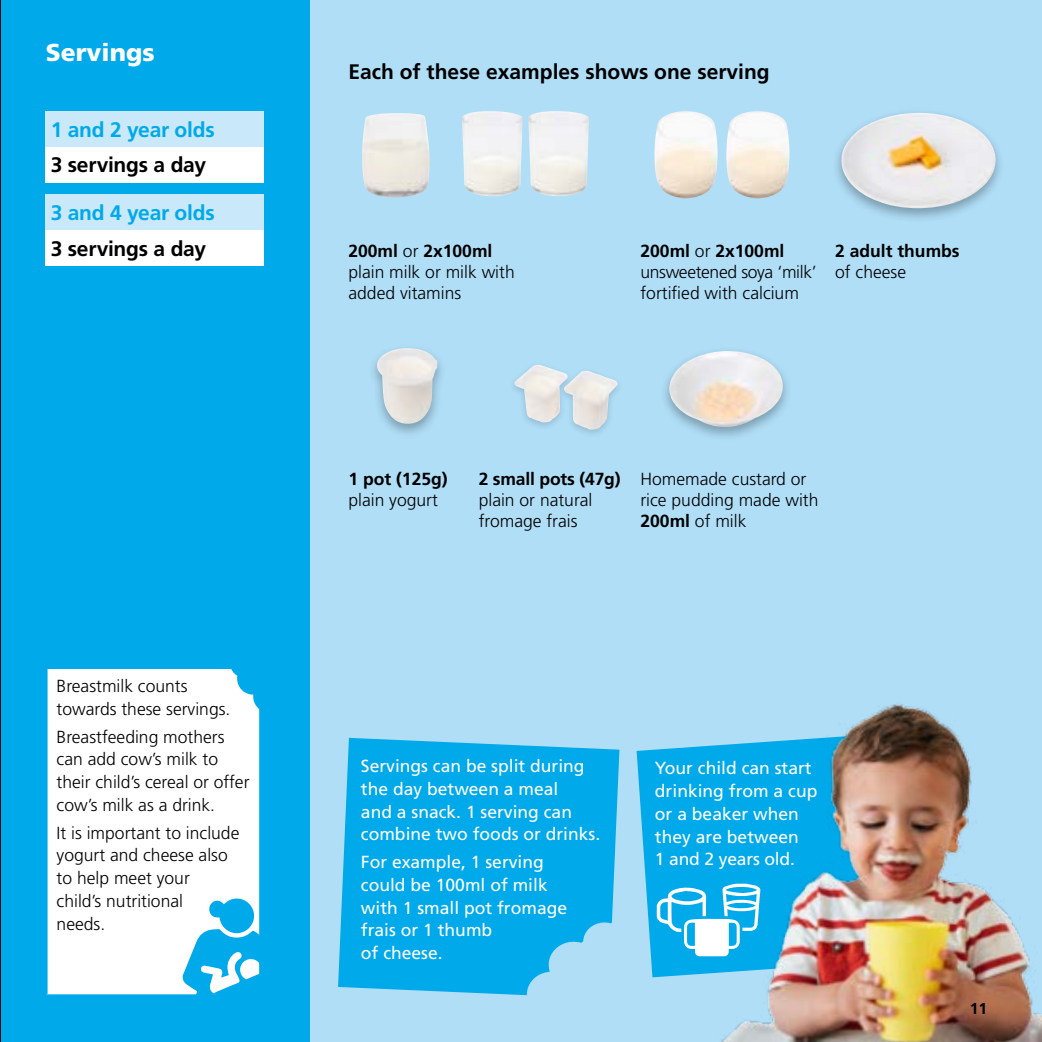
<style>
.page{position:relative;width:1042px;height:1042px;background:#b0def7}
.page>*{position:absolute;margin:0;border:0;box-sizing:border-box;transform-origin:0 0}
.t1{font:900 24.5px "Frutiger LT Std";color:#fff}
.t2{font:700 21px "Frutiger LT Std";color:#000}
.t3{font:700 21px "Frutiger LT Std";letter-spacing:-.015em;color:#00a9e9}
.t4{font:300 17.5px/22.8px "Frutiger LT Std";color:#000}
.t5{font:17.5px/22.8px "Frutiger LT Std";color:#fff}
.t6{font:300 17.5px/21px "Frutiger LT Std";letter-spacing:-.02em;color:#000}
.t7{font:700 17.5px "Frutiger LT Std";color:#000}
.t8{font:700 15.75px "Frutiger LT Std";color:#000}
.s1{font-weight:700}
</style>
<div class="page">
<div style="left:0;top:0;width:309px;height:1042px;background:#00a9e9"></div>
<div style="left:47px;top:669px;width:213px;height:326px;background:#fff"></div>
<hr style="left:46px;top:669px;width:2px;height:325px;background:#00a9e9">
<hr style="left:259px;top:669px;width:2px;height:325px;background:#00a9e9">
<hr style="left:46px;top:994px;width:215px;height:2px;background:#00a9e9">
<svg style="left:338px;top:738px;width:281px;height:257px;background:#15afea"></svg>
<svg style="left:636px;top:746px;width:70px;height:231px;fill:#00a9e9"></svg>
<svg style="left:657px;top:883px;width:49px;height:73px;background:#50c4ef"></svg>
<svg style="left:231px;top:669px;width:29px;height:54px"></svg>
<div style="left:257px;top:661px;width:29px;height:23px;background:#00a9e9"></div>
<img style="left:706px;top:704px;width:336px;height:338px">
<svg style="left:182px;top:898px;width:78px;height:97px"></svg>
<div style="left:248px;top:987px;width:40px;height:18px;background:#00a9e9"></div>
<div style="left:46px;top:111px;width:218px;height:36px;background:#c9e8f9"></div>
<div style="left:46px;top:147px;width:218px;height:35px;background:#fff"></div>
<div style="left:46px;top:194px;width:218px;height:36px;background:#c9e8f9"></div>
<div style="left:46px;top:230px;width:218px;height:36px;background:#fff"></div>
<hr style="left:0;top:0;width:1px;height:1042px;background:#000">
<img style="left:528px;top:111px;width:61px;height:85px">
<img style="left:462px;top:111px;width:61px;height:85px">
<img style="left:654px;top:111px;width:64px;height:87px">
<img style="left:726px;top:111px;width:63px;height:87px">
<img style="left:362px;top:113px;width:68px;height:85px">
<div style="left:832px;top:109px;width:173px;height:113px;background:#000;opacity:.3"></div>
<img style="left:841px;top:113px;width:154px;height:95px">
<div style="left:660px;top:347px;width:131px;height:94px;background:#000;opacity:.3"></div>
<img style="left:669px;top:351px;width:114px;height:76px">
<div style="left:368px;top:344px;width:78px;height:94px;background:#000;opacity:.3"></div>
<img style="left:377px;top:348px;width:60px;height:76px">
<img style="left:514px;top:365px;width:103px;height:64px">
<h1 class="t1" style="left:46px;top:37px;width:110px">Servings</h1>
<p class="t3" style="left:51px;top:117px;width:166px">1 and 2 year olds</p>
<p class="t2" style="left:51px;top:153px;width:157px">3 servings a day</p>
<p class="t3" style="left:51px;top:200px;width:166px">3 and 4 year olds</p>
<p class="t2" style="left:51px;top:236px;width:157px">3 servings a day</p>
<p class="t4" style="left:57px;top:675px;width:175px">Breastmilk counts towards these servings.</p>
<p class="t4" style="left:57px;top:725px;width:194px">Breastfeeding mothers can add cow’s milk to their child’s cereal or offer cow’s milk as a drink.</p>
<p class="t4" style="left:57px;top:821px;width:184px">It is important to include yogurt and cheese also to help meet your<br>child’s nutritional<br>needs.</p>
<p class="t2" style="left:348px;top:59px;width:423px">Each of these examples shows one serving</p>
<p class="t4" style="left:348px;top:241px;width:168px;line-height:21px"><span class="s1">200ml</span> or <span class="s1">2x100ml </span>plain milk or milk with added vitamins</p>
<p class="t6" style="left:640px;top:241px;width:178px"><span class="s1">200ml</span> or <span class="s1">2x100ml </span>unsweetened soya ‘milk’ fortifi ed with calcium</p>
<p class="t7" style="left:835px;top:241px;width:126px">2 adult thumbs</p>
<p class="t4" style="left:835px;top:261px;width:72px">of cheese</p>
<p class="t7" style="left:348px;top:469px;width:101px">1 pot (125g)</p>
<p class="t4" style="left:348px;top:489px;width:91px">plain yogurt</p>
<p class="t7" style="left:479px;top:469px;width:143px">2 small pots (47g)</p>
<p class="t4" style="left:479px;top:490px;width:115px;line-height:21px">plain or natural fromage frais</p>
<p class="t4" style="left:640px;top:469px;width:179px;line-height:21px">Homemade custard or rice pudding made with<br><span class="s1">200ml</span> of milk</p>
<p class="t5" style="left:361px;top:755px;width:241px">Servings can be split during the day between a meal<br>and a snack. 1 serving can combine two foods or drinks.</p>
<p class="t5" style="left:361px;top:850px;width:208px">For example, 1 serving could be 100ml of milk with 1 small pot fromage frais or 1 thumb<br>of cheese.</p>
<p class="t5" style="left:655px;top:757px;width:164px">Your child can start drinking from a cup or a beaker when they are between<br>1 and 2 years old.</p>
<p class="t8" style="left:970px;top:999px;width:19px">11</p>
</div>
